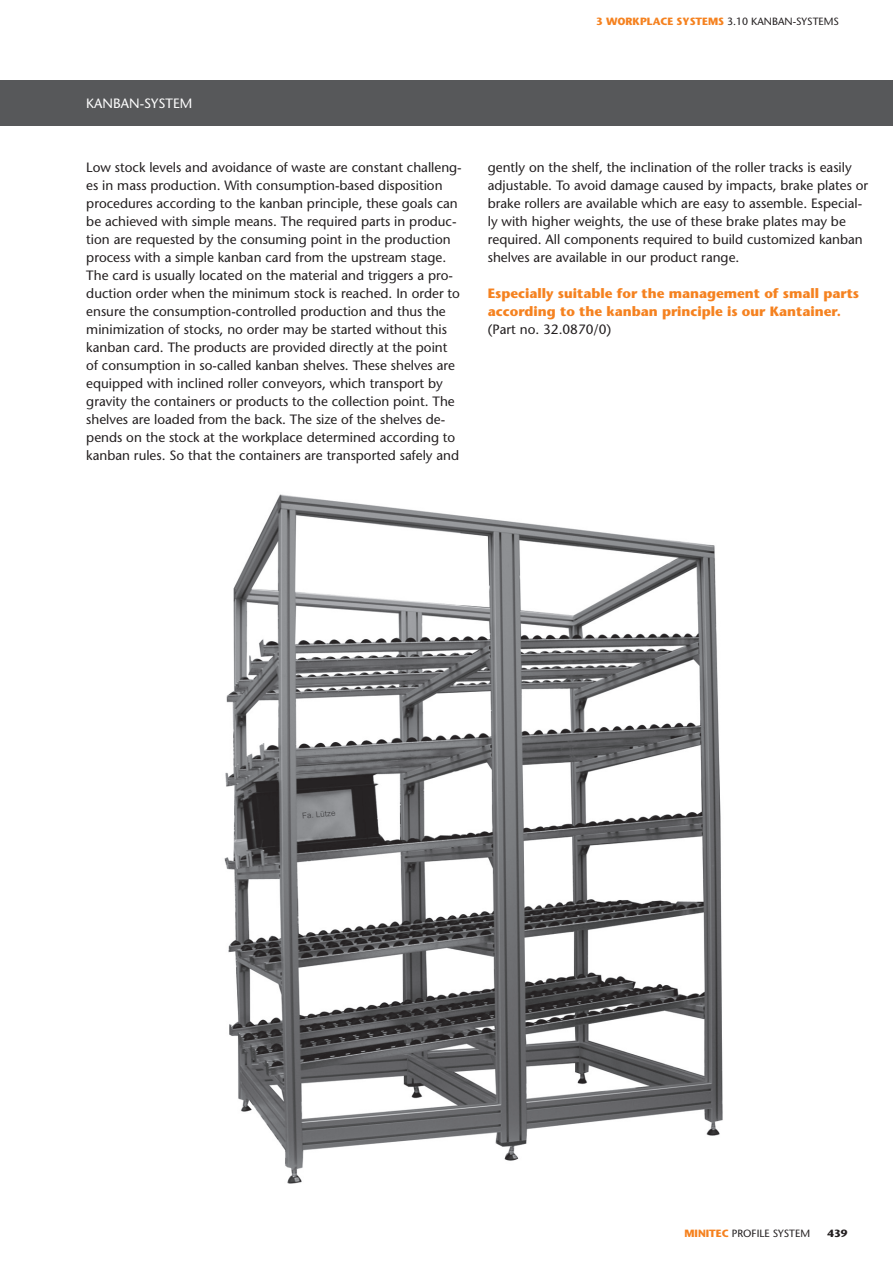
<style>
.page{position:relative;width:893px;height:1263px;background:#fff}
.page>*{position:absolute;margin:0;border:0;box-sizing:border-box;transform-origin:0 0}
.t1{font:13.5px/18px "Stone Sans";color:#231f20}
.t2{font:700 13.5px/18px "Stone Sans";color:#f58220}
.t3{font:13.5px "Stone Sans";color:#fff}
.t4{font:10.5px "Stone Sans";color:#231f20}
.t5{font:700 10.5px "Stone Sans";color:#231f20}
.s1{font-weight:700;color:#f58220}
</style>
<div class="page">
<div style="left:0;top:81px;width:893px;height:45px;background:#57585a"></div>
<img style="left:224px;top:494px;width:499px;height:690px">
<p class="t3" style="left:86px;top:95px;width:107px">KANBAN-SYSTEM</p>
<p class="t4" style="left:596px;top:15px;width:244px"><span class="s1">3 WORKPLACE SYSTEMS</span> 3.10 KANBAN-SYSTEMS</p>
<p class="t1" style="left:86px;top:158px;width:377px">Low stock levels and avoidance of waste are constant challeng&shy;es in mass production. With consumption-based disposition procedures according to the kanban principle, these goals can be achieved with simple means. The required parts in produc&shy;tion are requested by the consuming point in the production process with a simple kanban card from the upstream stage.<br>The card is usually located on the material and triggers a pro&shy;duction order when the minimum stock is reached. In order to ensure the consumption-controlled production and thus the minimization of stocks, no order may be started without this kanban card. The products are provided directly at the point of consumption in so-called kanban shelves. These shelves are equipped with inclined roller conveyors, which transport by gravity the containers or products to the collection point. The shelves are loaded from the back. The size of the shelves de&shy;pends on the stock at the workplace determined according to kanban rules. So that the containers are transported safely and</p>
<p class="t1" style="left:488px;top:158px;width:382px">gently on the shelf, the inclination of the roller tracks is easily adjustable. To avoid damage caused by impacts, brake plates or brake rollers are available which are easy to assemble. Especial&shy;ly with higher weights, the use of these brake plates may be required. All components required to build customized kanban shelves are available in our product range.</p>
<p class="t2" style="left:488px;top:284px;width:373px">Especially suitable for the management of small parts according to the kanban principle is our Kantainer.</p>
<p class="t1" style="left:488px;top:320px;width:125px">(Part no. 32.0870/0)</p>
<p class="t4" style="left:684px;top:1227px;width:127px"><span class="s1">MINITEC</span> PROFILE SYSTEM</p>
<p class="t5" style="left:828px;top:1227px;width:21px">439</p>
</div>
